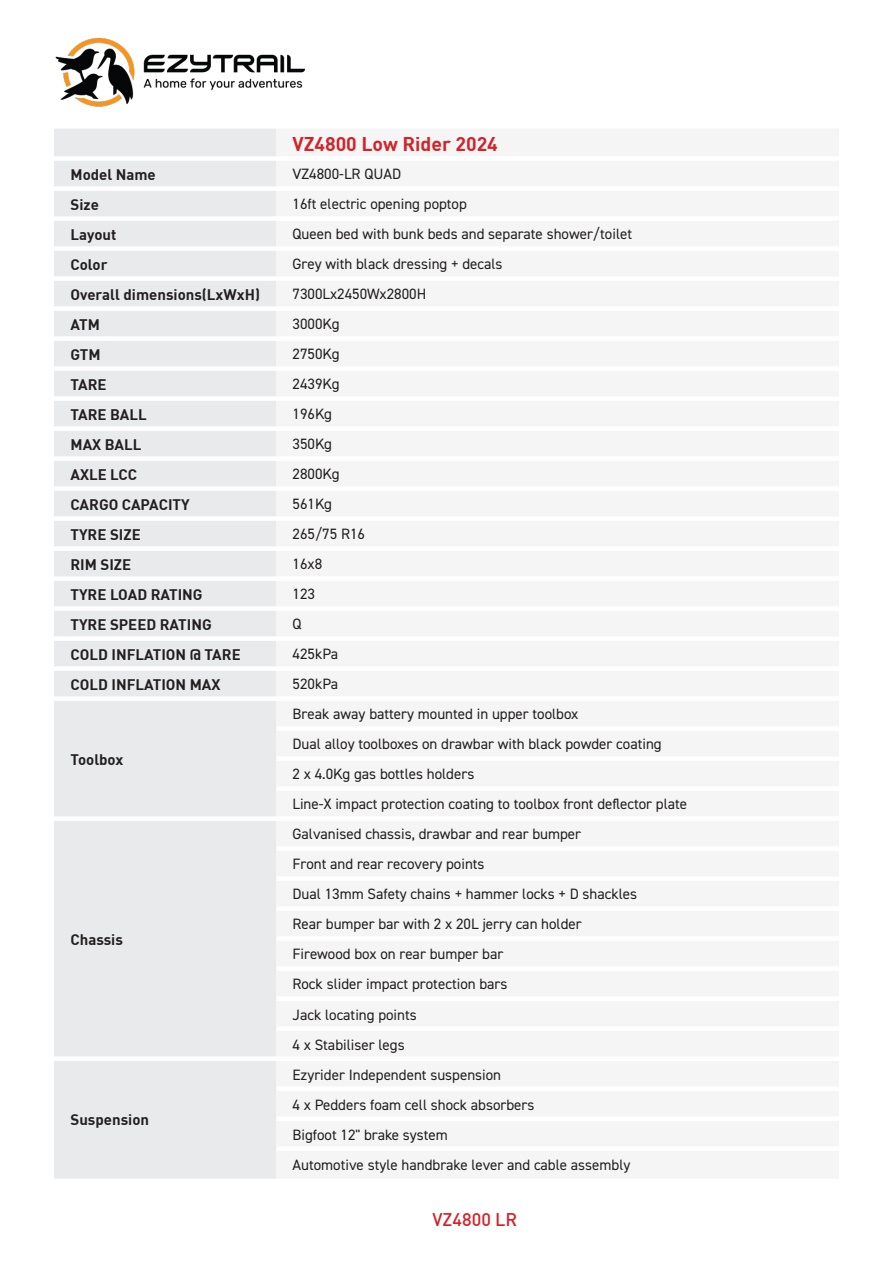
<style>
.page{position:relative;width:893px;height:1263px;background:#fff}
.page>*{position:absolute;margin:0;border:0;box-sizing:border-box;transform-origin:0 0}
.t1{font:700 19.5px "DIN";color:#d1232a}
.t2{font:500 18px "DIN";color:#d1232a}
.t3{font:15px "DIN2014";color:#231f20}
.t4{font:700 15px "DIN";color:#231f20}
</style>
<div class="page">
<img style="left:55px;top:38px;width:250px;height:69px">
<div style="left:54px;top:129px;width:222px;height:1050px;background:#e9eaeb"></div>
<div style="left:54px;top:156px;width:222px;height:5px;background:#fff"></div>
<div style="left:54px;top:186px;width:222px;height:5px;background:#fff"></div>
<div style="left:54px;top:216px;width:222px;height:5px;background:#fff"></div>
<div style="left:54px;top:246px;width:222px;height:5px;background:#fff"></div>
<div style="left:54px;top:276px;width:222px;height:5px;background:#fff"></div>
<div style="left:54px;top:306px;width:222px;height:5px;background:#fff"></div>
<div style="left:54px;top:336px;width:222px;height:5px;background:#fff"></div>
<div style="left:54px;top:366px;width:222px;height:5px;background:#fff"></div>
<div style="left:54px;top:396px;width:222px;height:5px;background:#fff"></div>
<div style="left:54px;top:426px;width:222px;height:5px;background:#fff"></div>
<div style="left:54px;top:456px;width:222px;height:5px;background:#fff"></div>
<div style="left:54px;top:486px;width:222px;height:5px;background:#fff"></div>
<div style="left:54px;top:516px;width:222px;height:5px;background:#fff"></div>
<div style="left:54px;top:546px;width:222px;height:5px;background:#fff"></div>
<div style="left:54px;top:576px;width:222px;height:5px;background:#fff"></div>
<div style="left:54px;top:606px;width:222px;height:5px;background:#fff"></div>
<div style="left:54px;top:636px;width:222px;height:5px;background:#fff"></div>
<div style="left:54px;top:666px;width:222px;height:5px;background:#fff"></div>
<div style="left:54px;top:696px;width:222px;height:5px;background:#fff"></div>
<div style="left:54px;top:816px;width:222px;height:5px;background:#fff"></div>
<div style="left:54px;top:1056px;width:222px;height:5px;background:#fff"></div>
<p class="t1" style="left:292px;top:135px;width:207px">VZ4800 Low Rider 2024</p>
<p class="t4" style="left:70px;top:167px;width:87px">Model Name</p>
<p class="t3" style="left:292px;top:165px;width:110px">VZ4800-LR QUAD</p>
<p class="t4" style="left:70px;top:197px;width:30px">Size</p>
<p class="t3" style="left:292px;top:195px;width:176px">16ft electric opening poptop</p>
<p class="t4" style="left:70px;top:227px;width:47px">Layout</p>
<p class="t3" style="left:292px;top:225px;width:341px">Queen bed with bunk beds and separate shower/toilet</p>
<p class="t4" style="left:70px;top:257px;width:38px">Color</p>
<p class="t3" style="left:292px;top:255px;width:212px">Grey with black dressing + decals</p>
<p class="t4" style="left:70px;top:287px;width:191px">Overall dimensions(LxWxH)</p>
<p class="t3" style="left:292px;top:285px;width:135px">7300Lx2450Wx2800H</p>
<p class="t4" style="left:70px;top:317px;width:31px">ATM</p>
<p class="t3" style="left:292px;top:315px;width:49px">3000Kg</p>
<p class="t4" style="left:70px;top:347px;width:32px">GTM</p>
<p class="t3" style="left:292px;top:345px;width:49px">2750Kg</p>
<p class="t4" style="left:70px;top:377px;width:38px">TARE</p>
<p class="t3" style="left:292px;top:375px;width:49px">2439Kg</p>
<p class="t4" style="left:70px;top:407px;width:78px">TARE BALL</p>
<p class="t3" style="left:292px;top:405px;width:41px">196Kg</p>
<p class="t4" style="left:70px;top:437px;width:72px">MAX BALL</p>
<p class="t3" style="left:292px;top:435px;width:41px">350Kg</p>
<p class="t4" style="left:70px;top:467px;width:68px">AXLE LCC</p>
<p class="t3" style="left:292px;top:465px;width:49px">2800Kg</p>
<p class="t4" style="left:70px;top:497px;width:121px">CARGO CAPACITY</p>
<p class="t3" style="left:292px;top:495px;width:41px">561Kg</p>
<p class="t4" style="left:70px;top:527px;width:72px">TYRE SIZE</p>
<p class="t3" style="left:292px;top:525px;width:74px">265/75 R16</p>
<p class="t4" style="left:70px;top:557px;width:62px">RIM SIZE</p>
<p class="t3" style="left:292px;top:555px;width:31px">16x8</p>
<p class="t4" style="left:70px;top:587px;width:134px">TYRE LOAD RATING</p>
<p class="t3" style="left:292px;top:585px;width:24px">123</p>
<p class="t4" style="left:70px;top:617px;width:143px">TYRE SPEED RATING</p>
<p class="t3" style="left:292px;top:615px;width:10px">Q</p>
<p class="t4" style="left:70px;top:647px;width:172px">COLD INFLATION @ TARE</p>
<p class="t3" style="left:292px;top:645px;width:47px">425kPa</p>
<p class="t4" style="left:70px;top:677px;width:152px">COLD INFLATION MAX</p>
<p class="t3" style="left:292px;top:675px;width:47px">520kPa</p>
<p class="t4" style="left:70px;top:752px;width:54px">Toolbox</p>
<p class="t4" style="left:70px;top:932px;width:54px">Chassis</p>
<p class="t4" style="left:70px;top:1112px;width:80px">Suspension</p>
<p class="t3" style="left:292px;top:705px;width:287px">Break away battery mounted in upper toolbox</p>
<p class="t3" style="left:292px;top:735px;width:371px">Dual alloy toolboxes on drawbar with black powder coating</p>
<p class="t3" style="left:292px;top:765px;width:183px">2 x 4.0Kg gas bottles holders</p>
<p class="t3" style="left:292px;top:795px;width:396px">Line-X impact protection coating to toolbox front deflector plate</p>
<p class="t3" style="left:292px;top:825px;width:290px">Galvanised chassis, drawbar and rear bumper</p>
<p class="t3" style="left:292px;top:855px;width:194px">Front and rear recovery points</p>
<p class="t3" style="left:292px;top:885px;width:346px">Dual 13mm Safety chains + hammer locks + D shackles</p>
<p class="t3" style="left:292px;top:915px;width:291px">Rear bumper bar with 2 x 20L jerry can holder</p>
<p class="t3" style="left:292px;top:945px;width:212px">Firewood box on rear bumper bar</p>
<p class="t3" style="left:292px;top:975px;width:216px">Rock slider impact protection bars</p>
<p class="t3" style="left:292px;top:1005px;width:126px">Jack locating points</p>
<p class="t3" style="left:292px;top:1035px;width:114px">4 x Stabiliser legs</p>
<p class="t3" style="left:292px;top:1065px;width:210px">Ezyrider Independent suspension</p>
<p class="t3" style="left:292px;top:1095px;width:243px">4 x Pedders foam cell shock absorbers</p>
<p class="t3" style="left:292px;top:1125px;width:157px">Bigfoot 12" brake system</p>
<p class="t3" style="left:292px;top:1155px;width:340px">Automotive style handbrake lever and cable assembly</p>
<p class="t2" style="left:432px;top:1208px;width:86px">VZ4800 LR</p>
</div>
